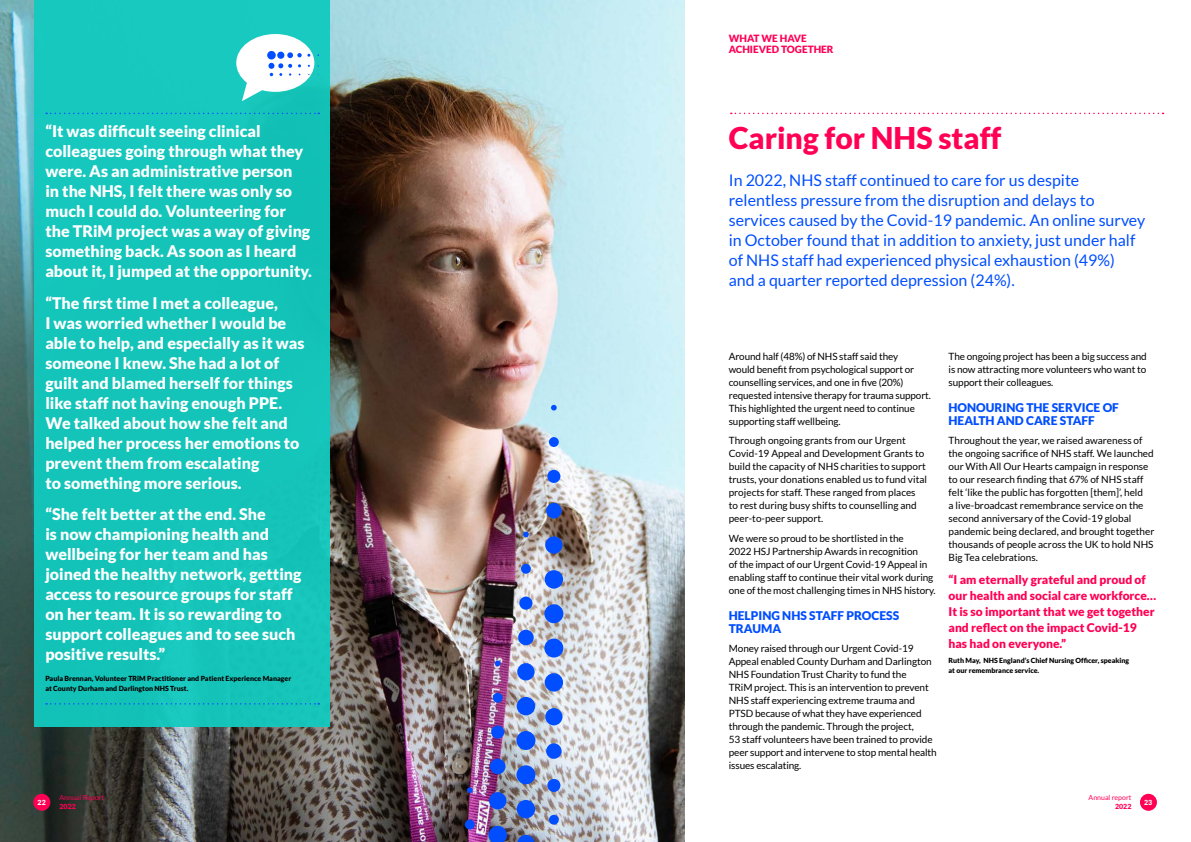
<style>
.page{position:relative;width:1191px;height:842px;background:#fff}
.page>*{position:absolute;margin:0;border:0;box-sizing:border-box;transform-origin:0 0}
.t1{font:900 30px "Lato";color:#f05}
.t2{font:900 16px/20px "Lato";color:#fff}
.t3{font:16px/20px "Lato";color:#004eff}
.t4{font:900 12px/16px "Lato";color:#f05}
.t5{font:900 12px/13px "Lato";color:#004eff}
.t6{font:10px/13px "Lato";letter-spacing:-.01em;color:#000}
.t7{font:900 10px/11px "Lato";color:#f05}
.t8{font:900 7px/10px "Lato";color:#000}
.t9{font:7px "Lato";color:#f05}
.t10{font:900 7px "Lato";color:#f05}
.t11{font:900 7px "Lato";color:#fff}
</style>
<div class="page">
<div style="left:1140px;top:794px;width:17px;height:17px;background:#f05;border-radius:50%"></div>
<img style="left:0;top:0;width:685px;height:842px">
<svg style="left:731px;top:113px;width:432px;height:1px"></svg>
<div style="left:33px;top:794px;width:17px;height:17px;background:#f05;border-radius:50%"></div>
<div style="left:34px;top:0;width:296px;height:727px;background:#12cabf"></div>
<svg style="left:46px;top:113px;width:273px;height:1px"></svg>
<svg style="left:46px;top:703px;width:273px;height:1px"></svg>
<svg style="left:236px;top:34px;width:83px;height:67px"></svg>
<svg style="left:488px;top:826px;width:19px;height:16px"></svg>
<div style="left:489px;top:792px;width:17px;height:17px;background:#004eff;border-radius:50%"></div>
<div style="left:490px;top:759px;width:15px;height:15px;background:#004eff;border-radius:50%"></div>
<div style="left:491px;top:725px;width:13px;height:14px;background:#004eff;border-radius:50%"></div>
<div style="left:493px;top:693px;width:10px;height:10px;background:#004eff;border-radius:50%"></div>
<svg style="left:495px;top:660px;width:5px;height:6px"></svg>
<div style="left:465px;top:819px;width:10px;height:10px;background:#004eff;border-radius:50%"></div>
<svg style="left:467px;top:787px;width:5px;height:6px"></svg>
<div style="left:549px;top:815px;width:10px;height:10px;background:#004eff;border-radius:50%"></div>
<div style="left:547px;top:779px;width:13px;height:13px;background:#004eff;border-radius:50%"></div>
<div style="left:546px;top:743px;width:15px;height:16px;background:#004eff;border-radius:50%"></div>
<div style="left:545px;top:708px;width:17px;height:17px;background:#004eff;border-radius:50%"></div>
<div style="left:544px;top:673px;width:19px;height:19px;background:#004eff;border-radius:50%"></div>
<div style="left:544px;top:639px;width:19px;height:18px;background:#004eff;border-radius:50%"></div>
<div style="left:544px;top:604px;width:19px;height:19px;background:#004eff;border-radius:50%"></div>
<div style="left:544px;top:570px;width:19px;height:19px;background:#004eff;border-radius:50%"></div>
<div style="left:545px;top:536px;width:17px;height:18px;background:#004eff;border-radius:50%"></div>
<div style="left:546px;top:503px;width:15px;height:15px;background:#004eff;border-radius:50%"></div>
<div style="left:547px;top:470px;width:13px;height:13px;background:#004eff;border-radius:50%"></div>
<div style="left:549px;top:437px;width:10px;height:10px;background:#004eff;border-radius:50%"></div>
<svg style="left:551px;top:405px;width:6px;height:5px"></svg>
<svg style="left:517px;top:835px;width:17px;height:7px"></svg>
<div style="left:517px;top:800px;width:18px;height:18px;background:#004eff;border-radius:50%"></div>
<div style="left:516px;top:765px;width:19px;height:19px;background:#004eff;border-radius:50%"></div>
<div style="left:516px;top:731px;width:19px;height:19px;background:#004eff;border-radius:50%"></div>
<div style="left:517px;top:697px;width:18px;height:18px;background:#004eff;border-radius:50%"></div>
<div style="left:517px;top:663px;width:17px;height:17px;background:#004eff;border-radius:50%"></div>
<div style="left:518px;top:630px;width:16px;height:15px;background:#004eff;border-radius:50%"></div>
<div style="left:519px;top:596px;width:13px;height:14px;background:#004eff;border-radius:50%"></div>
<div style="left:521px;top:564px;width:10px;height:10px;background:#004eff;border-radius:50%"></div>
<svg style="left:523px;top:532px;width:6px;height:5px"></svg>
<p class="t7" style="left:729px;top:33px;width:106px">WHAT WE HAVE<br>ACHIEVED TOGETHER</p>
<p class="t2" style="left:45px;top:121px;width:268px">“It was difficult seeing clinical colleagues going through what they were. As an administrative person<br>in the NHS, I felt there was only so much I could do. Volunteering for the TRiM project was a way of giving something back. As soon as I heard about it, I jumped at the opportunity.</p>
<p class="t2" style="left:45px;top:293px;width:261px">“The first time I met a colleague,<br>I was worried whether I would be able to help, and especially as it was someone I knew. She had a lot of guilt and blamed herself for things like staff not having enough PPE.<br>We talked about how she felt and helped her process her emotions to prevent them from escalating<br>to something more serious.</p>
<p class="t2" style="left:45px;top:504px;width:258px">“She felt better at the end. She<br>is now championing health and wellbeing for her team and has joined the healthy network, getting access to resource groups for staff on her team. It is so rewarding to support colleagues and to see such positive results.”</p>
<p class="t8" style="left:45px;top:674px;width:247px">Paula Brennan, Volunteer TRiM Practitioner and Patient Experience Manager at County Durham and Darlington NHS Trust.</p>
<h1 class="t1" style="left:729px;top:120px;width:274px">Caring for NHS staff</h1>
<p class="t3" style="left:729px;top:170px;width:418px">In 2022, NHS staff continued to care for us despite relentless pressure from the disruption and delays to services caused by the Covid-19 pandemic. An online survey in October found that in addition to anxiety, just under half of NHS staff had experienced physical exhaustion (49%)<br>and a quarter reported depression (24%).</p>
<p class="t6" style="left:729px;top:349px;width:204px">Around half (48%) of NHS staff said they<br>would benefit from psychological support or counselling services, and one in five (20%) requested intensive therapy for trauma support.<br>This highlighted the urgent need to continue supporting staff wellbeing.</p>
<p class="t6" style="left:729px;top:434px;width:200px">Through ongoing grants from our Urgent Covid-19 Appeal and Development Grants to build the capacity of NHS charities to support trusts, your donations enabled us to fund vital projects for staff. These ranged from places to rest during busy shifts to counselling and peer-to-peer support.</p>
<p class="t6" style="left:729px;top:531px;width:208px">We were so proud to be shortlisted in the<br>2022 HSJ Partnership Awards in recognition<br>of the impact of our Urgent Covid-19 Appeal in enabling staff to continue their vital work during one of the most challenging times in NHS history.</p>
<p class="t5" style="left:729px;top:608px;width:172px">HELPING NHS STAFF PROCESS<br>TRAUMA</p>
<p class="t6" style="left:729px;top:642px;width:209px">Money raised through our Urgent Covid-19<br>Appeal enabled County Durham and Darlington NHS Foundation Trust Charity to fund the<br>TRiM project. This is an intervention to prevent NHS staff experiencing extreme trauma and PTSD because of what they have experienced through the pandemic. Through the project,<br>53 staff volunteers have been trained to provide peer support and intervene to stop mental health issues escalating.</p>
<p class="t6" style="left:948px;top:349px;width:200px;text-align:justify">The ongoing project has been a big success and is now attracting more volunteers who want to support their colleagues.</p>
<p class="t5" style="left:948px;top:400px;width:172px">HONOURING THE SERVICE OF<br>HEALTH AND CARE STAFF</p>
<p class="t6" style="left:948px;top:434px;width:207px">Throughout the year, we raised awareness of the ongoing sacrifice of NHS staff. We launched our With All Our Hearts campaign in response to our research finding that 67% of NHS staff felt ‘like the public has forgotten [them]’, held<br>a live-broadcast remembrance service on the second anniversary of the Covid-19 global pandemic being declared, and brought together thousands of people across the UK to hold NHS Big Tea celebrations.</p>
<p class="t4" style="left:948px;top:571px;width:209px">“I am eternally grateful and proud of our health and social care workforce… It is so important that we get together and reflect on the impact Covid-19 has had on everyone.”</p>
<p class="t8" style="left:948px;top:656px;width:182px">Ruth May, NHS England’s Chief Nursing Officer, speaking at our remembrance service.</p>
<p class="t11" style="left:38px;top:798px;width:10px">22</p>
<p class="t9" style="left:60px;top:793px;width:46px">Annual Report</p>
<p class="t10" style="left:60px;top:802px;width:18px">2022</p>
<p class="t9" style="left:83px;top:793px;width:21px">report</p>
<p class="t9" style="left:1088px;top:793px;width:44px">Annual report</p>
<p class="t10" style="left:1115px;top:802px;width:18px">2022</p>
<p class="t11" style="left:1144px;top:798px;width:10px">23</p>
</div>
